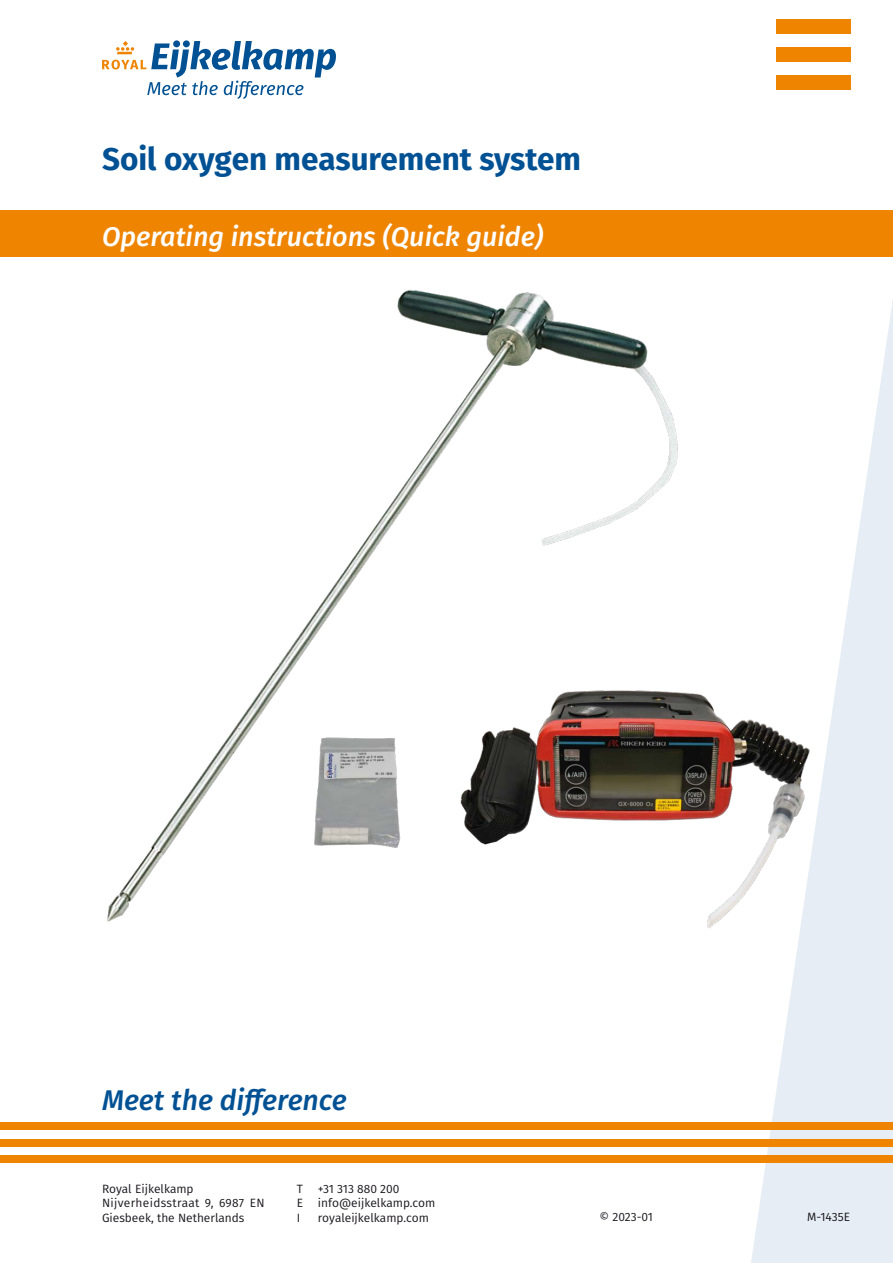
<style>
.page{position:relative;width:893px;height:1263px;background:#fff}
.page>*{position:absolute;margin:0;border:0;box-sizing:border-box;transform-origin:0 0}
.hoofdstuk{font:700 31.5px "Fira Sans";color:#005194}
.t1{font:italic 500 28.5px "Fira Sans";color:#005194}
.Subkop{font:italic 500 27px "Fira Sans";color:#fff}
.Adres{font:12px/14.4px "Fira Sans";color:#1a171c}
</style>
<div class="page">
<div style="left:0;top:210px;width:893px;height:47px;background:#ef8400"></div>
<div style="left:776px;top:19px;width:74px;height:14px;background:#ef8400"></div>
<div style="left:776px;top:75px;width:74px;height:14px;background:#ef8400"></div>
<div style="left:776px;top:47px;width:74px;height:14px;background:#ef8400"></div>
<svg style="left:751px;top:301px;width:142px;height:962px;fill:#e6edf4"></svg>
<div style="left:0;top:1123px;width:893px;height:7px;background:#ef8400"></div>
<div style="left:0;top:1139px;width:893px;height:7px;background:#ef8400"></div>
<div style="left:0;top:1155px;width:893px;height:7px;background:#ef8400"></div>
<img style="left:107px;top:290px;width:743px;height:692px">
<svg style="left:102px;top:41px;width:234px;height:58px"></svg>
<p class="hoofdstuk" style="left:102px;top:132px;width:480px">Soil oxygen measurement system</p>
<p class="Subkop" style="left:102px;top:215px;width:443px">Operating instructions (Quick guide)</p>
<p class="t1" style="left:102px;top:1077px;width:246px">Meet the difference</p>
<p class="Adres" style="left:102px;top:1181px;width:93px">Royal Eijkelkamp</p>
<p class="Adres" style="left:102px;top:1195px;width:164px">Nijverheidsstraat 9, 6987 EN<br>Giesbeek, the Netherlands</p>
<p class="Adres" style="left:297px;top:1181px;width:8px">T</p>
<p class="Adres" style="left:318px;top:1181px;width:83px">+31 313 880 200</p>
<p class="Adres" style="left:297px;top:1195px;width:140px">E info@eijkelkamp.com</p>
<p class="Adres" style="left:297px;top:1210px;width:5px">I</p>
<p class="Adres" style="left:318px;top:1210px;width:112px">royaleijkelkamp.com</p>
<p class="Adres" style="left:600px;top:1209px;width:55px">© 2023-01</p>
<p class="Adres" style="left:807px;top:1209px;width:44px">M-1435E</p>
</div>
